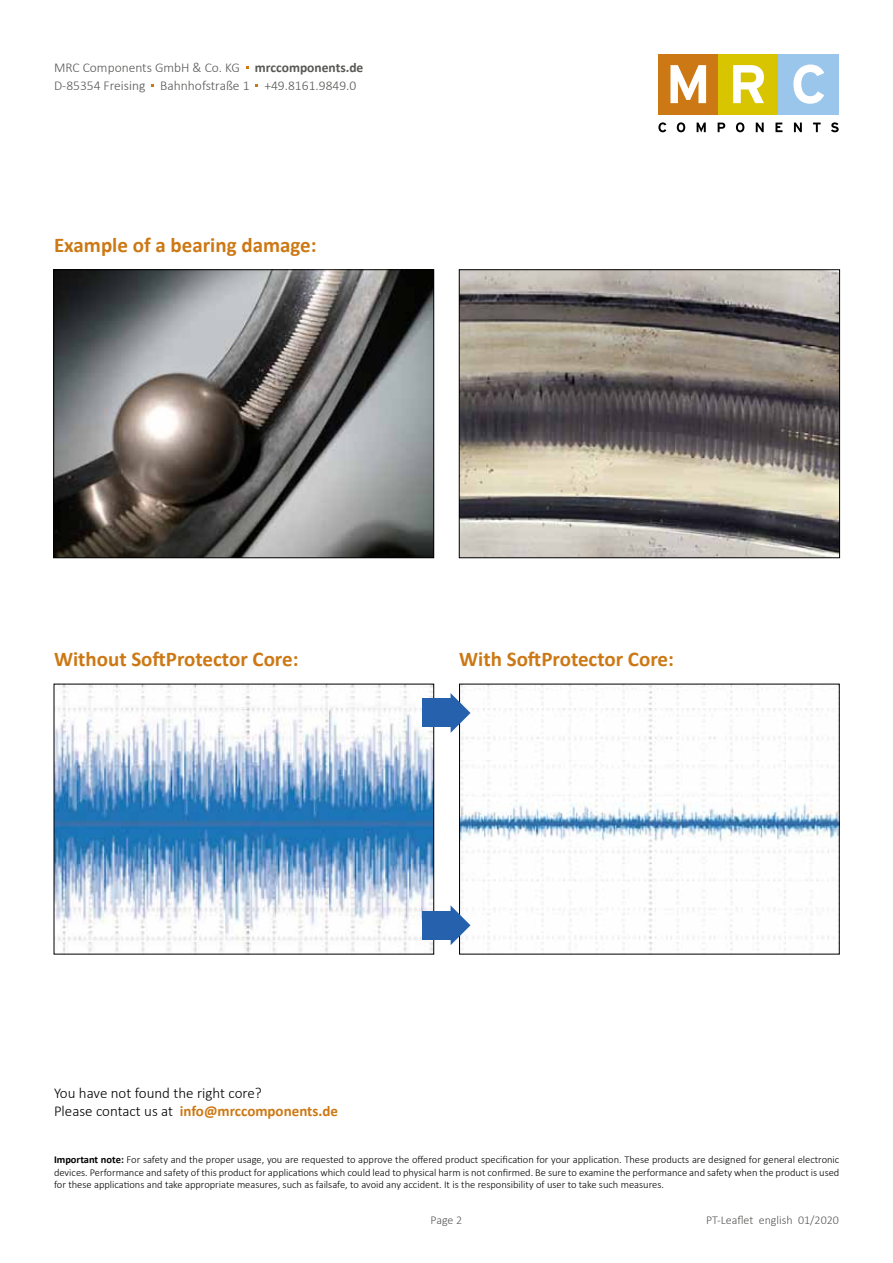
<style>
.page{position:relative;width:893px;height:1263px;background:#fff}
.page>*{position:absolute;margin:0;border:0;box-sizing:border-box;transform-origin:0 0}
.t1{font:700 21px "Calibri";color:#cc7814}
.t2{font:300 15px/18px "Calibri";color:#000}
.t3{font:300 13.5px/18px "Calibri";color:#575756}
.t4{font:300 12px "Calibri";color:#575756}
.t5{font:300 10.5px/12.6px "Calibri";color:#000;text-align:justify}
.s1{font-weight:700}
.s2{font-weight:700;color:#cc7814}
</style>
<div class="page">
<svg style="left:658px;top:122px;width:8px;height:10px"></svg>
<svg style="left:677px;top:122px;width:8px;height:10px"></svg>
<svg style="left:697px;top:123px;width:9px;height:9px"></svg>
<svg style="left:718px;top:123px;width:7px;height:9px"></svg>
<svg style="left:736px;top:122px;width:8px;height:10px"></svg>
<svg style="left:756px;top:123px;width:8px;height:9px"></svg>
<svg style="left:775px;top:123px;width:7px;height:9px"></svg>
<svg style="left:794px;top:123px;width:8px;height:9px"></svg>
<svg style="left:813px;top:123px;width:8px;height:9px"></svg>
<svg style="left:831px;top:122px;width:8px;height:10px"></svg>
<div style="left:658px;top:54px;width:60px;height:60px;background:#cc7814"></div>
<div style="left:718px;top:54px;width:61px;height:60px;background:#d8c500"></div>
<div style="left:779px;top:54px;width:60px;height:60px;background:#9bc6eb"></div>
<svg style="left:670px;top:65px;width:36px;height:38px"></svg>
<svg style="left:733px;top:65px;width:31px;height:38px"></svg>
<svg style="left:793px;top:65px;width:31px;height:39px"></svg>
<img style="left:55px;top:271px;width:377px;height:285px">
<div style="left:53px;top:269px;width:381px;height:289px;border:1px solid #000"></div>
<img style="left:56px;top:686px;width:376px;height:266px">
<img style="left:461px;top:686px;width:377px;height:265px">
<div style="left:459px;top:684px;width:381px;height:270px;border:1px solid #000"></div>
<img style="left:461px;top:271px;width:377px;height:285px">
<div style="left:459px;top:269px;width:381px;height:289px;border:1px solid #000"></div>
<div style="left:422px;top:699px;width:29px;height:28px;background:#2561ac"></div>
<svg style="left:451px;top:693px;width:19px;height:40px"></svg>
<div style="left:422px;top:911px;width:29px;height:28px;background:#2561ac"></div>
<svg style="left:451px;top:905px;width:19px;height:40px"></svg>
<p class="t3" style="left:54px;top:58px;width:311px">MRC Components GmbH &amp; Co. KG <span class="s1">mrccomponents.de<br></span>D-85354 Freising Bahnhofstraße 1 +49.8161.9849.0</p>
<h1 class="t1" style="left:54px;top:232px;width:264px">Example of a bearing damage:</h1>
<h1 class="t1" style="left:54px;top:646px;width:246px">Without SoftProtector Core:</h1>
<h1 class="t1" style="left:459px;top:646px;width:216px">With SoftProtector Core:</h1>
<h2 class="t2" style="left:54px;top:1083px;width:286px">You have not found the right core?<br>Please contact us at <span class="s2">info@mrccomponents.de</span></h2>
<p class="t5" style="left:54px;top:1153px;width:787px"><span class="s1">Important note:</span> For safety and the proper usage, you are requested to approve the offered product specification for your application. These products are designed for general electronic devices. Performance and safety of this product for applications which could lead to physical harm is not confirmed. Be sure to examine the performance and safety when the product is used for these applications and take appropriate measures, such as failsafe, to avoid any accident. It is the responsibility of user to take such measures.</p>
<p class="t4" style="left:431px;top:1213px;width:33px">Page 2</p>
<p class="t4" style="left:706px;top:1213px;width:134px">PT-Leaflet english 01/2020</p>
</div>
